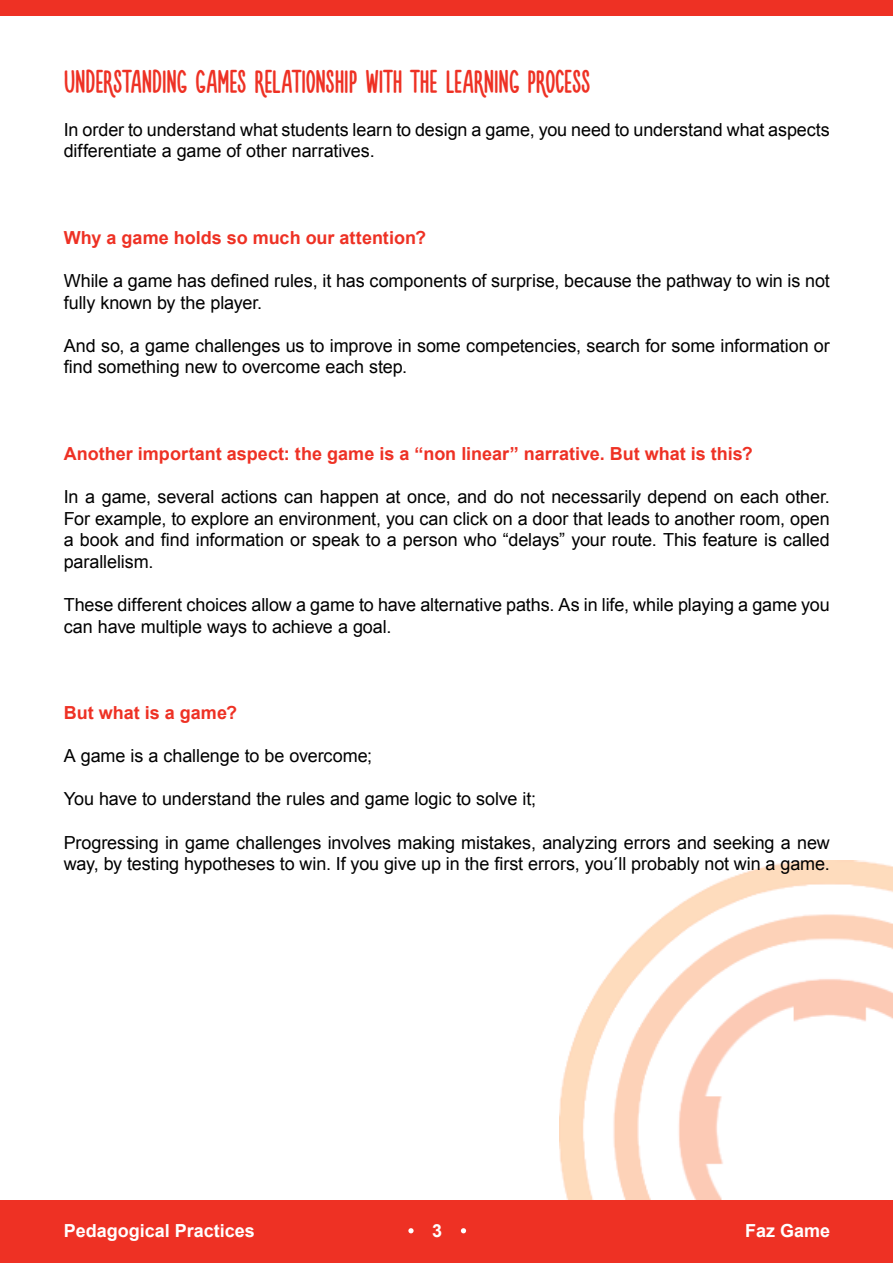
<style>
.page{position:relative;width:893px;height:1263px;background:#fff}
.page>*{position:absolute;margin:0;border:0;box-sizing:border-box;transform-origin:0 0}
.t1{font:36px "Novito Nova";color:#ee3124}
.t2{font:18px/21.6px "Arial";letter-spacing:-.005em;color:#000}
.t3{font:700 18px "Arial";color:#ee3124}
.t4{font:700 18px "Arial";color:#fff}
</style>
<div class="page">
<img style="left:559px;top:861px;width:334px;height:339px">
<div style="left:0;top:0;width:893px;height:16px;background:#ee3124"></div>
<div style="left:0;top:1200px;width:893px;height:63px;background:#ee3124"></div>
<svg style="left:408px;top:1228px;width:6px;height:5px"></svg>
<svg style="left:461px;top:1228px;width:5px;height:5px"></svg>
<h1 class="t1" style="left:64px;top:64px;width:11px">UNDERSTANDIN</h1>
<h1 class="t1" style="left:176px;top:64px;width:88px">G GAMES RELATIONSHI</h1>
<h1 class="t1" style="left:349px;top:64px;width:107px">P WITH THELEARNIN</h1>
<h1 class="t1" style="left:509px;top:64px;width:37px">G PROCESS</h1>
<p class="t2" style="left:64px;top:119px;width:768px">In order to understand what students learn to design a game, you need to understand what aspects differentiate a game of other narratives.</p>
<p class="t3" style="left:64px;top:225px;width:364px">Why a game holds so much our attention?</p>
<p class="t2" style="left:64px;top:270px;width:768px">While a game has defined rules, it has components of surprise, because the pathway to win is not fully known by the player.</p>
<p class="t2" style="left:64px;top:335px;width:768px">And so, a game challenges us to improve in some competencies, search for some information or find something new to overcome each step.</p>
<p class="t3" style="left:64px;top:441px;width:691px">Another important aspect: the game is a “non linear” narrative. But what is this?</p>
<p class="t2" style="left:64px;top:486px;width:768px;text-align:justify">In a game, several actions can happen at once, and do not necessarily depend on each other.<br>For example, to explore an environment, you can click on a door that leads to another room, open a book and find information or speak to a person who “delays” your route. This feature is called parallelism.</p>
<p class="t2" style="left:64px;top:594px;width:768px">These different choices allow a game to have alternative paths. As in life, while playing a game you can have multiple ways to achieve a goal.</p>
<p class="t3" style="left:64px;top:701px;width:175px">But what is a game?</p>
<p class="t2" style="left:64px;top:745px;width:310px">A game is a challenge to be overcome;</p>
<p class="t2" style="left:64px;top:788px;width:474px">You have to understand the rules and game logic to solve it;</p>
<p class="t2" style="left:64px;top:832px;width:767px">Progressing in game challenges involves making mistakes, analyzing errors and seeking a new way, by testing hypotheses to win. If you give up in the first errors, you´ll probably not win a game.</p>
<p class="t4" style="left:64px;top:1218px;width:193px">Pedagogical Practices</p>
<p class="t4" style="left:432px;top:1218px;width:12px">3</p>
<p class="t4" style="left:745px;top:1218px;width:87px">Faz Game</p>
</div>
